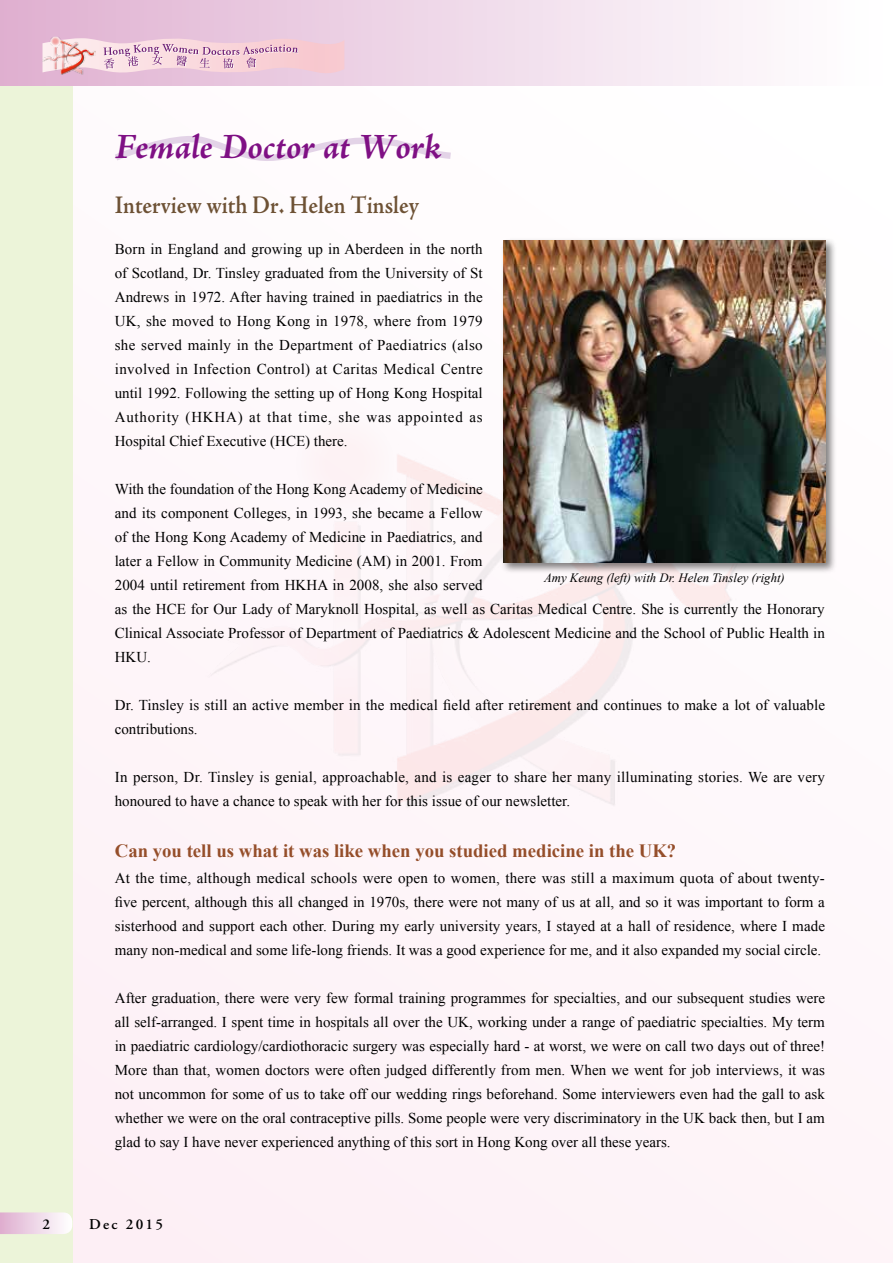
<style>
.page{position:relative;width:893px;height:1263px;background:#fef6fa}
.page>*{position:absolute;margin:0;border:0;box-sizing:border-box;transform-origin:0 0}
.t1{font:italic 700 36px "Adobe Jenson Pro";color:#7f1084}
.t2{font:600 25.5px "Adobe Jenson Pro";color:#6d5134;scale:.9 1}
.t3{font:700 18.75px "Times New Roman";color:#954e2a}
.t4{font:15px/24px "Times New Roman";color:#000;text-align:justify}
.t5{font:600 15px "Adobe Garamond Pro";letter-spacing:.15em;color:#000}
.t6{font:italic 12.75px "Times New Roman";color:#000}
</style>
<div class="page">
<div style="left:0;top:0;width:72px;height:1263px;background:#ecf4d9"></div>
<div style="left:0;top:0;width:893px;height:85px;background:linear-gradient(to right,#dfb0d1,#fff)"></div>
<svg style="left:0;top:1212px;width:72px;height:22px;background:#eed7e6"></svg>
<img style="left:41px;top:35px;width:55px;height:42px">
<svg style="left:42px;top:36px;width:302px;height:40px;background:#ecc7d4"></svg>
<svg style="left:115px;top:136px;width:336px;height:25px"></svg>
<div style="left:500px;top:237px;width:337px;height:337px;background:#000;opacity:.5"></div>
<img style="left:503px;top:240px;width:323px;height:323px">
<h1 class="t1" style="left:115px;top:126px;width:328px">Female Doctor at Work</h1>
<h2 class="t2" style="left:115px;top:190px;width:340px">Interview with Dr. Helen Tinsley</h2>
<p class="t4" style="left:115px;top:237px;width:369px">Born in England and growing up in Aberdeen in the north of Scotland, Dr. Tinsley graduated from the University of St Andrews in 1972. After having trained in paediatrics in the UK, she moved to Hong Kong in 1978, where from 1979 she served mainly in the Department of Paediatrics (also involved in Infection Control) at Caritas Medical Centre until 1992. Following the setting up of Hong Kong Hospital Authority (HKHA) at that time, she was appointed as Hospital Chief Executive (HCE) there.</p>
<p class="t4" style="left:115px;top:477px;width:712px;text-align:left">With the foundation of the Hong Kong Academy of Medicine<br>and its component Colleges, in 1993, she became a Fellow<br>of the Hong Kong Academy of Medicine in Paediatrics, and<br>later a Fellow in Community Medicine (AM) in 2001. From<br>2004 until retirement from HKHA in 2008, she also served<br>as the HCE for Our Lady of Maryknoll Hospital, as well as Caritas Medical Centre. She is currently the Honorary Clinical Associate Professor of Department of Paediatrics &amp; Adolescent Medicine and the School of Public Health in HKU.</p>
<p class="t4" style="left:115px;top:693px;width:712px">Dr. Tinsley is still an active member in the medical field after retirement and continues to make a lot of valuable contributions.</p>
<p class="t4" style="left:115px;top:765px;width:712px">In person, Dr. Tinsley is genial, approachable, and is eager to share her many illuminating stories. We are very honoured to have a chance to speak with her for this issue of our newsletter.</p>
<p class="t3" style="left:115px;top:838px;width:563px">Can you tell us what it was like when you studied medicine in the UK?</p>
<p class="t4" style="left:115px;top:865px;width:712px">At the time, although medical schools were open to women, there was still a maximum quota of about twenty&shy;five percent, although this all changed in 1970s, there were not many of us at all, and so it was important to form a sisterhood and support each other. During my early university years, I stayed at a hall of residence, where I made many non-medical and some life-long friends. It was a good experience for me, and it also expanded my social circle.</p>
<p class="t4" style="left:115px;top:985px;width:712px">After graduation, there were very few formal training programmes for specialties, and our subsequent studies were all self-arranged. I spent time in hospitals all over the UK, working under a range of paediatric specialties. My term in paediatric cardiology/cardiothoracic surgery was especially hard - at worst, we were on call two days out of three!<br>More than that, women doctors were often judged differently from men. When we went for job interviews, it was not uncommon for some of us to take off our wedding rings beforehand. Some interviewers even had the gall to ask whether we were on the oral contraceptive pills. Some people were very discriminatory in the UK back then, but I am glad to say I have never experienced anything of this sort in Hong Kong over all these years.</p>
<p class="t6" style="left:544px;top:569px;width:242px">Amy Keung (left) with Dr. Helen Tinsley (right)</p>
<p class="t5" style="left:43px;top:1215px;width:9px">2</p>
<p class="t5" style="left:89px;top:1215px;width:75px">Dec 2015</p>
</div>
